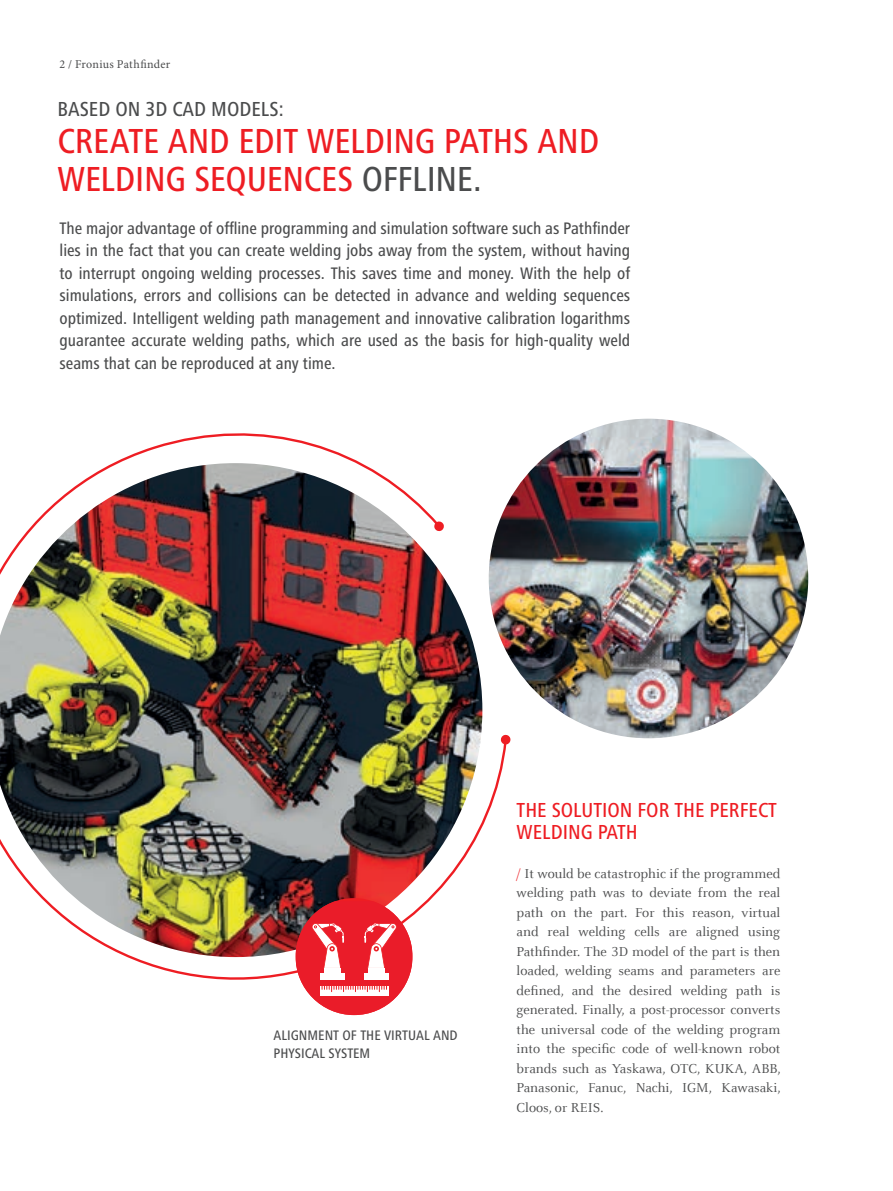
<style>
.page{position:relative;width:893px;height:1191px;background:#fff}
.page>*{position:absolute;margin:0;border:0;box-sizing:border-box;transform-origin:0 0}
.t1{font:500 condensed 36px/37.5px "Frutiger Next LTW1 G";letter-spacing:-.01em;color:#ee1d23}
.t2{font:500 condensed 21px/22.5px "Frutiger Next LTW1 G";color:#ee1d23}
.t3{font:500 condensed 21px "Frutiger Next LTW1 G";color:#4b4c4d}
.t4{font:500 condensed 17.25px/22.5px "Frutiger Next LTW1 G";color:#4b4c4d;text-align:justify}
.t5{font:14.25px/19.5px "Celeste Offc Pro";color:#4b4c4d;text-align:justify}
.t6{font:500 condensed 14.25px/18px "Frutiger Next LTW1 G";color:#4b4c4d}
.t7{font:12px "Minion Pro";letter-spacing:.015em;color:#4b4c4d}
.s1{color:#4b4c4d}
.s2{color:#ee1d23}
</style>
<div class="page">
<svg style="left:113px;top:433px;width:395px;height:547px"></svg>
<svg style="left:500px;top:734px;width:11px;height:11px"></svg>
<img style="left:0;top:463px;width:482px;height:494px">
<img style="left:489px;top:419px;width:319px;height:319px;border-radius:160px">
<svg style="left:296px;top:901px;width:116px;height:114px"></svg>
<p class="t7" style="left:60px;top:56px;width:112px">2 / Fronius Pathfinder</p>
<p class="t3" style="left:57px;top:97px;width:228px">BASED ON 3D CAD MODELS:</p>
<h1 class="t1" style="left:57px;top:123px;width:543px">CREATE AND EDIT WELDING PATHS AND<br>WELDING SEQUENCES <span class="s1">OFFLINE.</span></h1>
<p class="t4" style="left:60px;top:217px;width:572px">The major advantage of offline programming and simulation software such as Pathfinder lies in the fact that you can create welding jobs away from the system, without having to interrupt ongoing welding processes. This saves time and money. With the help of simulations, errors and collisions can be detected in advance and welding sequences optimized. Intelligent welding path management and innovative calibration logarithms guarantee accurate welding paths, which are used as the basis for high-quality weld seams that can be reproduced at any time.</p>
<p class="t6" style="left:274px;top:1026px;width:186px">ALIGNMENT OF THE VIRTUAL AND<br>PHYSICAL SYSTEM</p>
<p class="t2" style="left:517px;top:798px;width:262px">THE SOLUTION FOR THE PERFECT<br>WELDING PATH</p>
<p class="t5" style="left:517px;top:863px;width:266px"><span class="s2">/</span> It would be catastrophic if the programmed welding path was to deviate from the real path on the part. For this reason, virtual and real welding cells are aligned using Pathfinder. The 3D model of the part is then loaded, welding seams and parameters are defined, and the desired welding path is generated. Finally, a post-processor converts the universal code of the welding program into the specific code of well-known robot brands such as Yaskawa, OTC, KUKA, ABB, Panasonic, Fanuc, Nachi, IGM, Kawasaki, Cloos, or REIS.</p>
</div>
